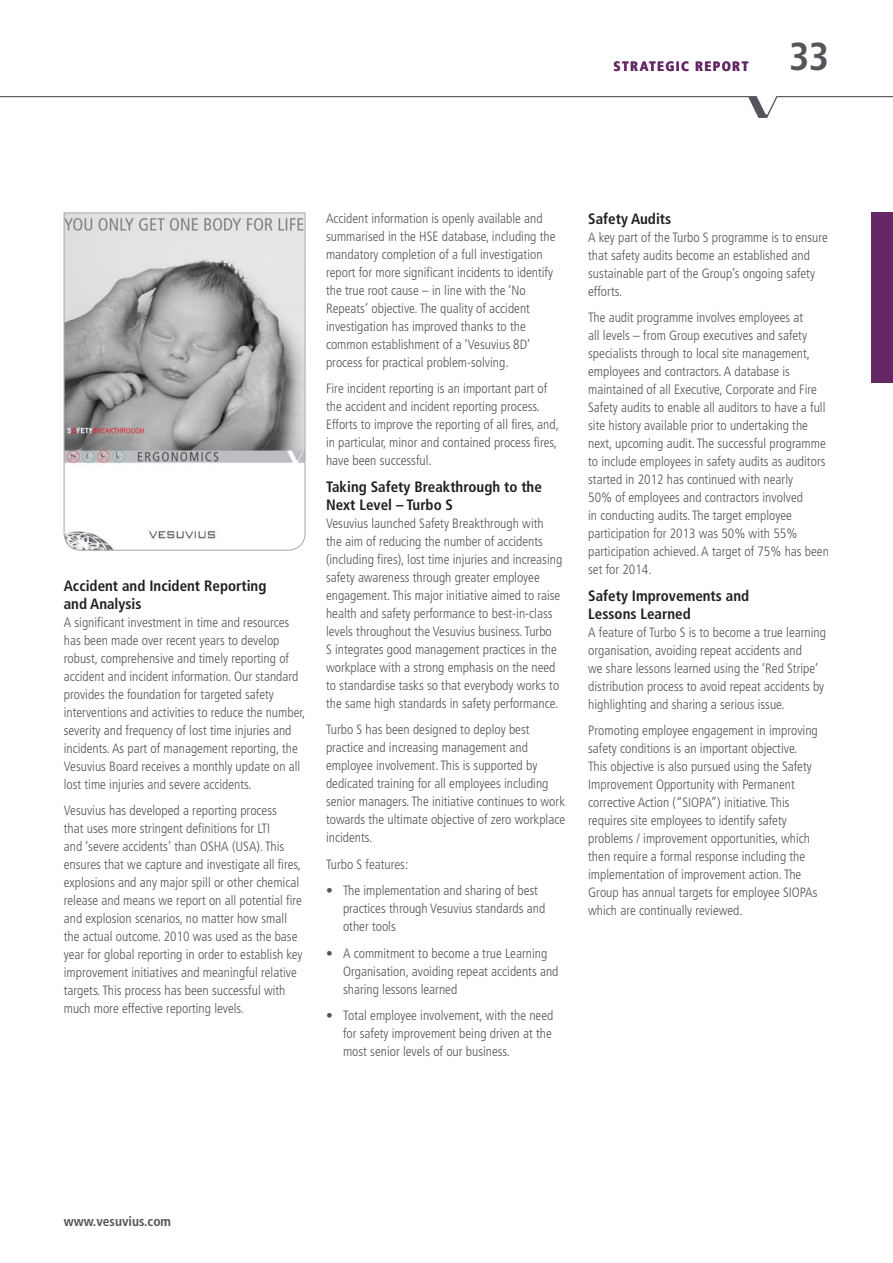
<style>
.page{position:relative;width:893px;height:1263px;background:#fff}
.page>*{position:absolute;margin:0;border:0;box-sizing:border-box;transform-origin:0 0}
.t1{font:700 condensed 39px "Frutiger LT Std";color:#54555a}
.headingLevelTwo{font:700 condensed 15px/18px "Frutiger LT Std";color:#231f20}
.Body{font:700 condensed 15px/18px "Frutiger LT Std";color:#231f20}
.Body-2{font:300 condensed 13.5px/18px "Frutiger LT Std";color:#54555a}
.t2{font:700 condensed 13.5px "Frutiger LT Std";color:#54555a}
.t3{font:900 condensed 13.5px "Frutiger LT Std";letter-spacing:.1em;color:#652766}
</style>
<div class="page">
<svg style="left:63px;top:212px;width:243px;height:339px"></svg>
<svg style="left:0;top:96px;width:893px;height:22px"></svg>
<div style="left:872px;top:213px;width:21px;height:170px;background:#652766"></div>
<p class="t3" style="left:614px;top:58px;width:136px">STRATEGIC REPORT</p>
<h1 class="t1" style="left:789px;top:33px;width:42px">33</h1>
<p class="headingLevelTwo" style="left:64px;top:576px;width:204px">Accident and Incident Reporting and Analysis</p>
<p class="Body-2" style="left:64px;top:613px;width:243px">A significant investment in time and resources has been made over recent years to develop robust, comprehensive and timely reporting of accident and incident information. Our standard provides the foundation for targeted safety interventions and activities to reduce the number, severity and frequency of lost time injuries and incidents. As part of management reporting, the Vesuvius Board receives a monthly update on all lost time injuries and severe accidents.</p>
<p class="Body-2" style="left:64px;top:801px;width:240px">Vesuvius has developed a reporting process<br>that uses more stringent definitions for LTI<br>and ‘severe accidents’ than OSHA (USA). This ensures that we capture and investigate all fires, explosions and any major spill or other chemical release and means we report on all potential fire and explosion scenarios, no matter how small the actual outcome. 2010 was used as the base year for global reporting in order to establish key improvement initiatives and meaningful relative targets. This process has been successful with much more effective reporting levels.</p>
<p class="Body-2" style="left:326px;top:209px;width:231px">Accident information is openly available and summarised in the HSE database, including the mandatory completion of a full investigation report for more significant incidents to identify the true root cause – in line with the ‘No Repeats’ objective. The quality of accident investigation has improved thanks to the common establishment of a ‘Vesuvius 8D’ process for practical problem-solving.</p>
<p class="Body-2" style="left:326px;top:380px;width:235px">Fire incident reporting is an important part of the accident and incident reporting process.<br>Efforts to improve the reporting of all fires, and, in particular, minor and contained process fires, have been successful.</p>
<p class="Body" style="left:326px;top:478px;width:217px">Taking Safety Breakthrough to the<br>Next Level – Turbo S</p>
<p class="Body-2" style="left:326px;top:514px;width:238px">Vesuvius launched Safety Breakthrough with the aim of reducing the number of accidents (including fires), lost time injuries and increasing safety awareness through greater employee engagement. This major initiative aimed to raise health and safety performance to best-in-class levels throughout the Vesuvius business. Turbo<br>S integrates good management practices in the workplace with a strong emphasis on the need to standardise tasks so that everybody works to the same high standards in safety performance.</p>
<p class="Body-2" style="left:326px;top:721px;width:241px">Turbo S has been designed to deploy best practice and increasing management and employee involvement. This is supported by dedicated training for all employees including senior managers. The initiative continues to work towards the ultimate objective of zero workplace incidents.</p>
<p class="Body-2" style="left:326px;top:855px;width:84px">Turbo S features:</p>
<p class="Body-2" style="left:343px;top:882px;width:204px;text-indent:-17px">• The implementation and sharing of best practices through Vesuvius standards and other tools</p>
<p class="Body-2" style="left:343px;top:944px;width:217px;text-indent:-17px">• A commitment to become a true Learning<br>Organisation, avoiding repeat accidents and sharing lessons learned</p>
<p class="Body-2" style="left:343px;top:1007px;width:212px;text-align:justify;text-indent:-17px">• Total employee involvement, with the need for safety improvement being driven at the most senior levels of our business.</p>
<p class="headingLevelTwo" style="left:588px;top:210px;width:85px">Safety Audits</p>
<p class="Body-2" style="left:588px;top:228px;width:241px">A key part of the Turbo S programme is to ensure that safety audits become an established and sustainable part of the Group’s ongoing safety efforts.</p>
<p class="Body-2" style="left:588px;top:309px;width:242px">The audit programme involves employees at<br>all levels – from Group executives and safety specialists through to local site management, employees and contractors. A database is maintained of all Executive, Corporate and Fire Safety audits to enable all auditors to have a full site history available prior to undertaking the next, upcoming audit. The successful programme to include employees in safety audits as auditors started in 2012 has continued with nearly<br>50% of employees and contractors involved<br>in conducting audits. The target employee participation for 2013 was 50% with 55% participation achieved. A target of 75% has been set for 2014.</p>
<p class="headingLevelTwo" style="left:588px;top:587px;width:162px">Safety Improvements and<br>Lessons Learned</p>
<p class="Body-2" style="left:588px;top:623px;width:239px">A feature of Turbo S is to become a true learning organisation, avoiding repeat accidents and<br>we share lessons learned using the ‘Red Stripe’ distribution process to avoid repeat accidents by highlighting and sharing a serious issue.</p>
<p class="Body-2" style="left:588px;top:722px;width:231px">Promoting employee engagement in improving safety conditions is an important objective.<br>This objective is also pursued using the Safety Improvement Opportunity with Permanent corrective Action (“SIOPA”) initiative. This requires site employees to identify safety problems / improvement opportunities, which then require a formal response including the implementation of improvement action. The Group has annual targets for employee SIOPAs which are continually reviewed.</p>
<p class="t2" style="left:64px;top:1213px;width:109px">www.vesuvius.com</p>
</div>
